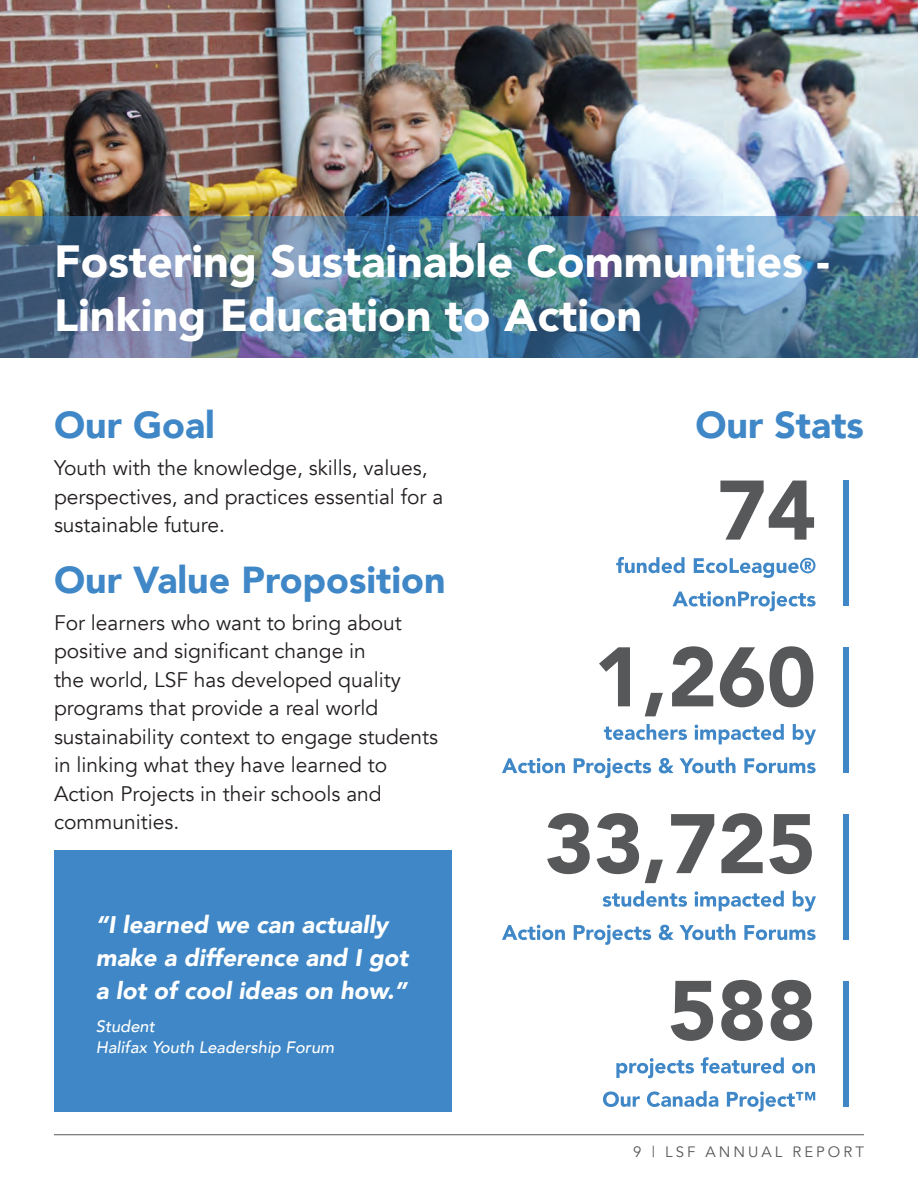
<style>
.page{position:relative;width:918px;height:1188px;background:#fff}
.page>*{position:absolute;margin:0;border:0;box-sizing:border-box;transform-origin:0 0}
.t1{font:900 45px/54px "Avenir";color:#fff}
.t2{font:900 37.5px "Avenir";color:#3f87c6}
.t3{font:italic 900 24px/33px "Avenir";color:#fff}
.t4{font:21px/28.5px "Avenir";color:#231f20}
.t5{font:italic 500 16.5px/21px "Avenir";color:#fff}
.t6{font:15px "Avenir";letter-spacing:.2em;color:#57585a}
</style>
<div class="page">
<hr style="left:54px;top:1134px;width:810px;height:1px;background:#57585a">
<div style="left:54px;top:850px;width:398px;height:262px;background:#3f87c6"></div>
<img style="left:0;top:0;width:918px;height:217px">
<div style="left:843px;top:481px;width:6px;height:125px;background:#3f87c6"></div>
<div style="left:843px;top:647px;width:6px;height:126px;background:#3f87c6"></div>
<div style="left:843px;top:814px;width:6px;height:125px;background:#3f87c6"></div>
<div style="left:843px;top:981px;width:6px;height:125px;background:#3f87c6"></div>
<img style="left:0;top:217px;width:918px;height:141px">
<svg style="left:603px;top:1091px;width:212px;height:21px"></svg>
<svg style="left:616px;top:1057px;width:199px;height:21px"></svg>
<svg style="left:671px;top:980px;width:141px;height:61px"></svg>
<svg style="left:502px;top:924px;width:314px;height:21px"></svg>
<svg style="left:603px;top:891px;width:213px;height:20px"></svg>
<svg style="left:547px;top:813px;width:265px;height:70px"></svg>
<svg style="left:502px;top:757px;width:314px;height:21px"></svg>
<svg style="left:604px;top:724px;width:212px;height:21px"></svg>
<svg style="left:599px;top:646px;width:214px;height:70px"></svg>
<svg style="left:672px;top:591px;width:144px;height:20px"></svg>
<svg style="left:616px;top:557px;width:200px;height:21px"></svg>
<svg style="left:720px;top:481px;width:94px;height:59px"></svg>
<h1 class="t1" style="left:54px;top:235px;width:777px">Fostering Sustainable Communities -<br>Linking Education to Action</h1>
<h2 class="t2" style="left:54px;top:400px;width:163px">Our Goal</h2>
<p class="t4" style="left:54px;top:454px;width:391px">Youth with the knowledge, skills, values, perspectives, and practices essential for a sustainable future.</p>
<h2 class="t2" style="left:54px;top:556px;width:393px">Our Value Proposition</h2>
<p class="t4" style="left:54px;top:609px;width:386px">For learners who want to bring about positive and significant change in<br>the world, LSF has developed quality programs that provide a real world sustainability context to engage students in linking what they have learned to Action Projects in their schools and communities.</p>
<p class="t3" style="left:96px;top:909px;width:314px">“I learned we can actually make a difference and I got a lot of cool ideas on how.”</p>
<p class="t5" style="left:96px;top:1016px;width:240px">Student<br>Halifax Youth Leadership Forum</p>
<h2 class="t2" style="left:695px;top:400px;width:170px">Our Stats</h2>
<p class="t6" style="left:633px;top:1142px;width:232px">9 | LSF ANNUAL REPORT</p>
</div>
